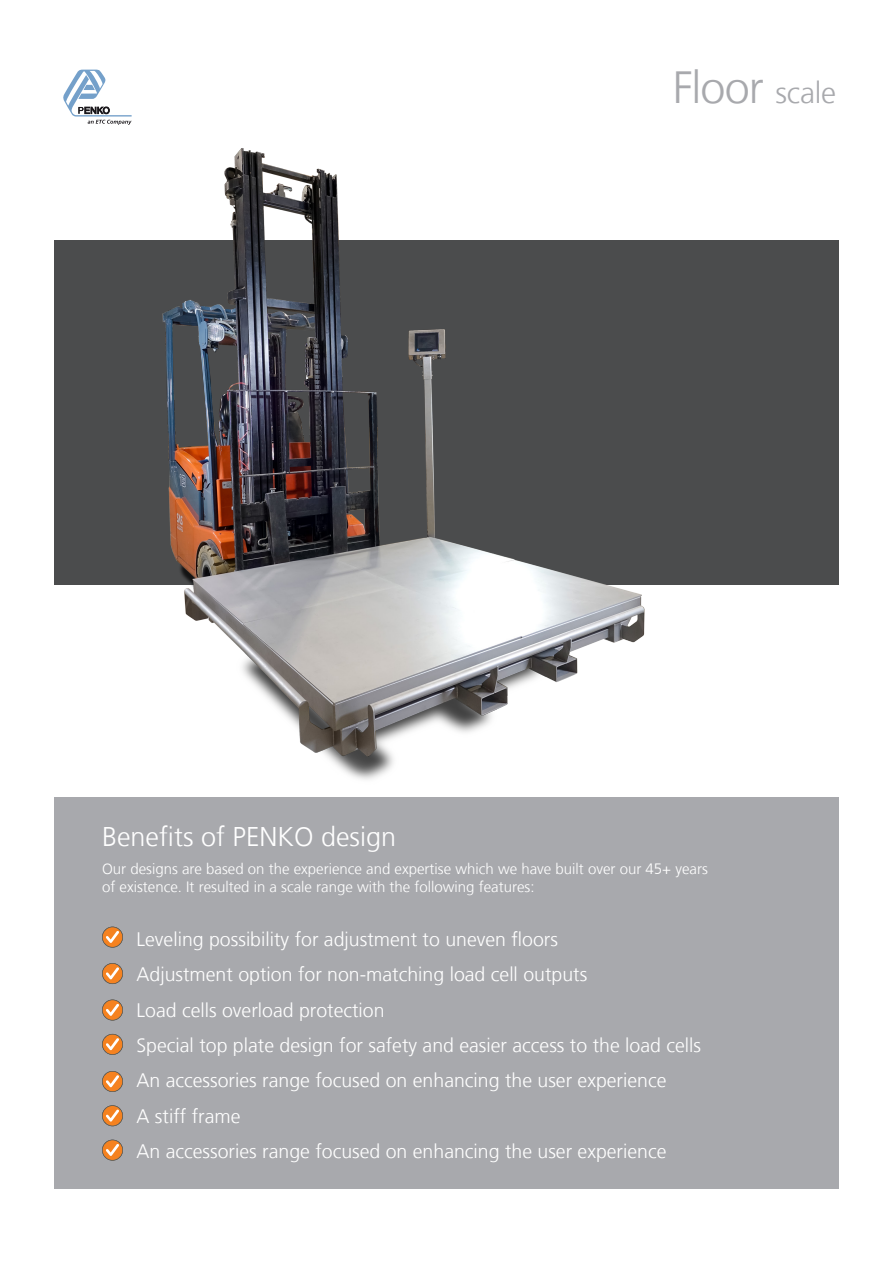
<style>
.page{position:relative;width:893px;height:1263px;background:#fff}
.page>*{position:absolute;margin:0;border:0;box-sizing:border-box;transform-origin:0 0}
.t1{font:300 45px "Frutiger LT";letter-spacing:-.025em;color:#a8a9ad}
.Bulletpoints{font:300 27px "Frutiger LT";color:#fff}
.Bulletpoints-2{font:300 19.5px "Frutiger LT";color:#fff}
.Bulletpoints-3{font:300 15px/18px "Frutiger LT";color:#fff}
.s1{font-size:30px}
</style>
<div class="page">
<div style="left:54px;top:240px;width:785px;height:345px;background:#4b4c4d"></div>
<img style="left:162px;top:148px;width:483px;height:632px">
<svg style="left:63px;top:70px;width:69px;height:55px"></svg>
<div style="left:54px;top:797px;width:785px;height:392px;background:#a8a9ad"></div>
<svg style="left:102px;top:927px;width:21px;height:20px"></svg>
<svg style="left:102px;top:1034px;width:21px;height:21px"></svg>
<svg style="left:102px;top:963px;width:21px;height:21px"></svg>
<svg style="left:102px;top:999px;width:21px;height:21px"></svg>
<svg style="left:102px;top:1105px;width:21px;height:21px"></svg>
<svg style="left:102px;top:1140px;width:21px;height:20px"></svg>
<svg style="left:102px;top:1071px;width:21px;height:21px"></svg>
<p class="t1" style="left:673px;top:62px;width:165px">Floor <span class="s1">scale</span></p>
<p class="Bulletpoints" style="left:102px;top:822px;width:296px">Benefits of PENKO design</p>
<p class="Bulletpoints-3" style="left:102px;top:860px;width:607px">Our designs are based on the experience and expertise which we have built over our 45+ years of existence. It resulted in a scale range with the following features:</p>
<p class="Bulletpoints-2" style="left:137px;top:928px;width:423px">Leveling possibility for adjustment to uneven floors</p>
<p class="Bulletpoints-2" style="left:137px;top:963px;width:452px">Adjustment option for non-matching load cell outputs</p>
<p class="Bulletpoints-2" style="left:137px;top:999px;width:250px">Load cells overload protection</p>
<p class="Bulletpoints-2" style="left:137px;top:1034px;width:566px">Special top plate design for safety and easier access to the load cells</p>
<p class="Bulletpoints-2" style="left:137px;top:1069px;width:531px">An accessories range focused on enhancing the user experience</p>
<p class="Bulletpoints-2" style="left:137px;top:1105px;width:105px">A stiff frame</p>
<p class="Bulletpoints-2" style="left:137px;top:1140px;width:531px">An accessories range focused on enhancing the user experience</p>
</div>
